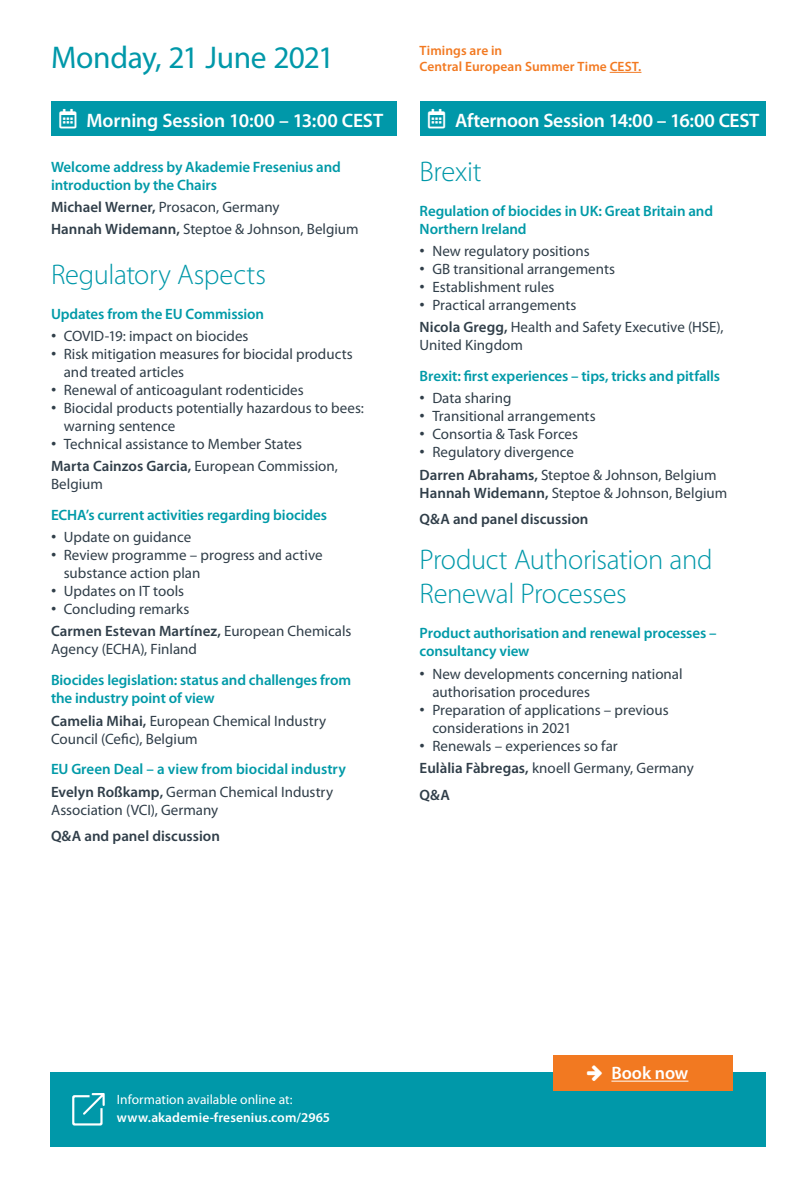
<style>
.page{position:relative;width:808px;height:1191px;background:#fff}
.page>*{position:absolute;margin:0;border:0;box-sizing:border-box;transform-origin:0 0}
.t1{font:31.5px "Myriad Pro";letter-spacing:-.015em;color:#0098a9}
.t2{font:300 28.5px/34.2px "Myriad Pro";letter-spacing:-.015em;color:#0098a9}
.t3{font:600 19.5px "Myriad Pro";letter-spacing:-.01em;color:#fff}
.t4{font:600 18px "Myriad Pro";letter-spacing:-.005em;color:#fff}
.t5{font:15px/22.2px "Myriad Pro";color:#303e49}
.t6{font:600 15px/18px "Myriad Pro";letter-spacing:-.01em;color:#009aa8}
.t7{font:600 15px/26.5px "Myriad Pro";color:#303e49}
.t8{font:600 13.5px/16.2px "Myriad Pro";letter-spacing:.005em;color:#f27921}
.t9{font:600 13.5px "Myriad Pro";letter-spacing:.005em;color:#fff}
.t10{font:13.5px "Myriad Pro";letter-spacing:.005em;color:#fff}
.s1{color:#0098a9}
.s2{font-weight:600}
.s3{font-family:"Arial"}
.s4{color:#303e49}
.s5{font-weight:400;color:#303e49}
.s6{font-weight:400}
</style>
<div class="page">
<div style="left:51px;top:102px;width:346px;height:34px;background:#0098a9"></div>
<div style="left:420px;top:102px;width:345px;height:34px;background:#0098a9"></div>
<div style="left:50px;top:1071px;width:715px;height:75px;background:#0098a9"></div>
<svg style="left:72px;top:1093px;width:33px;height:32px"></svg>
<div style="left:553px;top:1055px;width:179px;height:35px;background:#f27921"></div>
<hr style="left:611px;top:1080px;width:77px;height:1px;background:#fff">
<hr style="left:610px;top:72px;width:31px;height:1px;background:#f27921">
<h1 class="t1" style="left:51px;top:38px;width:285px">Monday, 21 June 2021</h1>
<h3 class="t3" style="left:60px;top:108px;width:325px">▲ Morning Session 10:00 – 13:00 CEST</h3>
<p class="t6" style="left:51px;top:157px;width:291px">Welc<span class="s1">ome a</span>ddress by Akademie Fresenius and introduction by the Chairs</p>
<p class="t5" style="left:51px;top:196px;width:309px"><span class="s2">Michael Werner,</span> Prosacon, Germany<br><span class="s2">Hannah Widemann,</span> Steptoe &amp; Johnson, Belgium</p>
<h2 class="t2" style="left:51px;top:257px;width:216px">Regulatory Aspects</h2>
<p class="t6" style="left:51px;top:304px;width:215px">Updates from the EU Commission</p>
<p class="t5" style="left:51px;top:324px;width:199px"><span class="s3">•</span> COVID-19: impact on biocides</p>
<p class="t5" style="left:64px;top:344px;width:290px;line-height:18px;text-indent:-13px"><span class="s3">•</span> Risk mitigation measures for biocidal products and treated articles</p>
<p class="t5" style="left:51px;top:378px;width:254px"><span class="s3">•</span> Renewal of anticoagulant rodenticides</p>
<p class="t5" style="left:64px;top:398px;width:302px;line-height:18px;text-indent:-13px"><span class="s3">•</span> Biocidal products potentially hazardous to bees: warning sentence</p>
<p class="t5" style="left:51px;top:432px;width:288px"><span class="s3">•</span> Technical assistance to Member States<br><span class="s2">Marta Cainzos Garcia,</span> European Commission,</p>
<p class="t5" style="left:51px;top:473px;width:53px">Belgium</p>
<p class="t6" style="left:51px;top:505px;width:277px">ECHA’s current activities regarding biocides</p>
<p class="t5" style="left:51px;top:526px;width:142px"><span class="s3">•</span> Update on guidance</p>
<p class="t5" style="left:64px;top:546px;width:260px;line-height:18px;text-indent:-13px"><span class="s3">•</span> Review programme – progress and active substance action plan</p>
<p class="t5" style="left:51px;top:580px;width:135px"><span class="s3">•</span> Updates on IT tools</p>
<p class="t5" style="left:51px;top:598px;width:302px"><span class="s3">•</span> Concluding remarks<br><span class="s2">Carmen Estevan Martínez,</span> European Chemicals</p>
<p class="t5" style="left:51px;top:638px;width:148px">Agency (ECHA), Finland</p>
<p class="t6" style="left:51px;top:671px;width:302px">Biocides legislation: status and challenges from the industry point of view</p>
<p class="t5" style="left:51px;top:711px;width:277px;line-height:18px"><span class="s2">Camelia Mihai,</span> European Chemical Industry<br>Council (Cefic), Belgium</p>
<p class="t6" style="left:51px;top:757px;width:296px;line-height:22.2px">EU Green Deal – a view from biocidal industry<br><span class="s4">Evelyn Roßkamp,</span> <span class="s5">German Chemical Industry</span></p>
<p class="t5" style="left:51px;top:798px;width:169px">Association (VCI), Germany</p>
<p class="t7" style="left:51px;top:822px;width:170px">Q&amp;A and panel discussion</p>
<p class="t8" style="left:420px;top:42px;width:223px">Timings are in<br>Central European Summer Time CEST.</p>
<h3 class="t3" style="left:428px;top:108px;width:333px">▲ Afternoon Session 14:00 – 16:00 CEST</h3>
<h2 class="t2" style="left:420px;top:154px;width:63px">Brexit</h2>
<p class="t6" style="left:420px;top:201px;width:295px">Regulation of biocides in UK: Great Britain and<br>Northern Ireland</p>
<p class="t5" style="left:420px;top:240px;width:171px"><span class="s3">•</span> New regulatory positions</p>
<p class="t5" style="left:420px;top:258px;width:197px"><span class="s3">•</span> GB transitional arrangements</p>
<p class="t5" style="left:420px;top:276px;width:136px"><span class="s3">•</span> Establishment rules</p>
<p class="t5" style="left:420px;top:294px;width:305px"><span class="s3">•</span> Practical arrangements<br><span class="s2">Nicola Gregg,</span> Health and Safety Executive (HSE),</p>
<p class="t5" style="left:420px;top:334px;width:105px">United Kingdom</p>
<p class="t6" style="left:420px;top:367px;width:302px">Brexit: first experiences – tips, tricks and pitfalls</p>
<p class="t5" style="left:420px;top:387px;width:93px"><span class="s3">•</span> Data sharing</p>
<p class="t5" style="left:420px;top:405px;width:177px"><span class="s3">•</span> Transitional arrangements</p>
<p class="t5" style="left:420px;top:423px;width:160px"><span class="s3">•</span> Consortia &amp; Task Forces</p>
<p class="t5" style="left:420px;top:441px;width:298px"><span class="s3">•</span> Regulatory divergence<br><span class="s2">Darren Abrahams,</span> Steptoe &amp; Johnson, Belgium</p>
<p class="t7" style="left:420px;top:479px;width:309px">Hannah Widemann, <span class="s6">Steptoe &amp; Johnson, Belgium<br></span>Q&amp;A and panel discussion</p>
<h2 class="t2" style="left:420px;top:542px;width:294px">Product Authorisation and<br>Renewal Processes</h2>
<p class="t6" style="left:420px;top:624px;width:299px">Product authorisation and renewal processes – consultancy view</p>
<p class="t5" style="left:432px;top:664px;width:252px;line-height:18px;text-indent:-13px"><span class="s3">•</span> New developments concerning national authorisation procedures</p>
<p class="t5" style="left:432px;top:700px;width:238px;line-height:18px;text-indent:-13px"><span class="s3">•</span> Preparation of applications – previous considerations in 2021</p>
<p class="t5" style="left:420px;top:734px;width:276px"><span class="s3">•</span> Renewals – experiences so far<br><span class="s2">Eulàlia Fàbregas,</span> knoell Germany, Germany</p>
<p class="t7" style="left:420px;top:781px;width:32px">Q&amp;A</p>
<p class="t10" style="left:117px;top:1091px;width:177px">Information available online at:</p>
<p class="t9" style="left:117px;top:1108px;width:215px">www.akademie-fresenius.com/2965</p>
<p class="t4" style="left:611px;top:1061px;width:79px">Book now</p>
</div>
